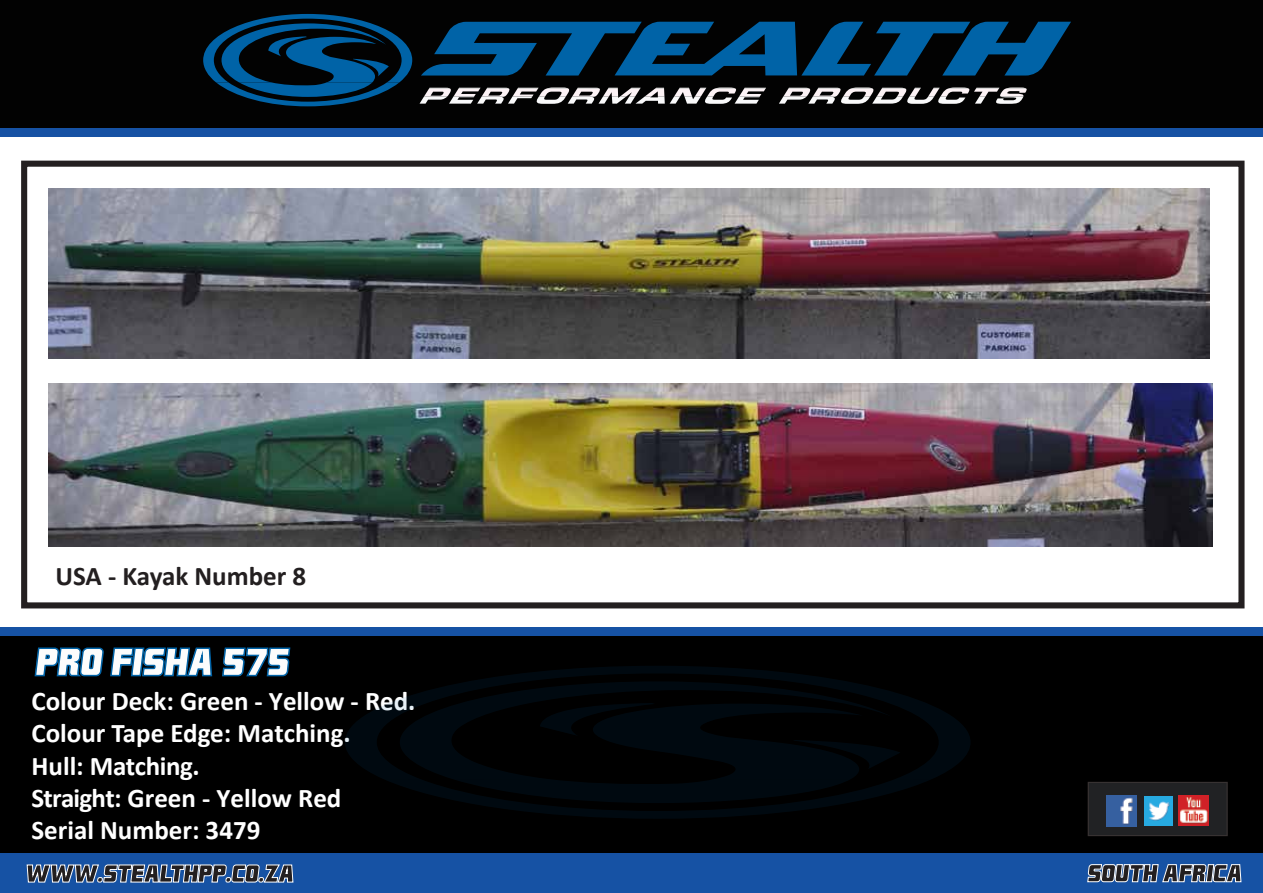
<style>
.page{position:relative;width:1263px;height:893px;background:#fff}
.page>*{position:absolute;margin:0;border:0;box-sizing:border-box;transform-origin:0 0}
.t1{font:italic 36px "Franklin M54";color:#fcfcfc}
.t2{font:700 27px/32.4px "Calibri";color:#fff}
.t3{font:700 27px "Calibri";color:#231f20}
.t4{font:italic 22.5px "Franklin M54";color:#231f20}
</style>
<div class="page">
<div style="left:0;top:0;width:1263px;height:137px;background:#020202"></div>
<div style="left:0;top:128px;width:1263px;height:9px;background:#1652a4"></div>
<div style="left:21px;top:161px;width:1223px;height:447px;border:6px solid #231f20"></div>
<svg style="left:419px;top:88px;width:608px;height:16px"></svg>
<svg style="left:421px;top:22px;width:650px;height:54px"></svg>
<svg style="left:203px;top:14px;width:209px;height:92px"></svg>
<div style="left:0;top:627px;width:1263px;height:266px;background:#000"></div>
<div style="left:0;top:627px;width:1263px;height:9px;background:#1652a4"></div>
<div style="left:0;top:853px;width:1263px;height:40px;background:#1652a4"></div>
<svg style="left:26px;top:864px;width:268px;height:19px"></svg>
<div style="left:1088px;top:782px;width:139px;height:53px;background:#212224"></div>
<div style="left:1088px;top:782px;width:140px;height:54px;border:1px solid #706565"></div>
<img style="left:1107px;top:796px;width:29px;height:30px">
<img style="left:1144px;top:796px;width:29px;height:29px">
<img style="left:1179px;top:796px;width:30px;height:30px">
<svg style="left:1087px;top:864px;width:155px;height:19px"></svg>
<svg style="left:385px;top:779px;width:546px;height:40px"></svg>
<svg style="left:345px;top:666px;width:625px;height:113px"></svg>
<svg style="left:34px;top:647px;width:179px;height:30px"></svg>
<svg style="left:222px;top:647px;width:69px;height:30px"></svg>
<img style="left:48px;top:189px;width:1162px;height:170px">
<img style="left:48px;top:383px;width:1164px;height:163px">
<p class="t3" style="left:56px;top:557px;width:252px">USA - Kayak Number 8</p>
<h1 class="t1" style="left:36px;top:642px;width:255px">PRO FISHA 575</h1>
<p class="t2" style="left:31px;top:684px;width:385px">Colour Deck: Green - Yellow - Red.<br>Colour Tape Edge: Matching.<br>Hull: Matching.<br>Straight: Green - Yellow Red<br>Serial Number: 3479</p>
<p class="t4" style="left:26px;top:861px;width:271px">WWW.STEALTHPP.CO.ZA</p>
<p class="t4" style="left:1088px;top:861px;width:156px">SOUTH AFRICA</p>
</div>
